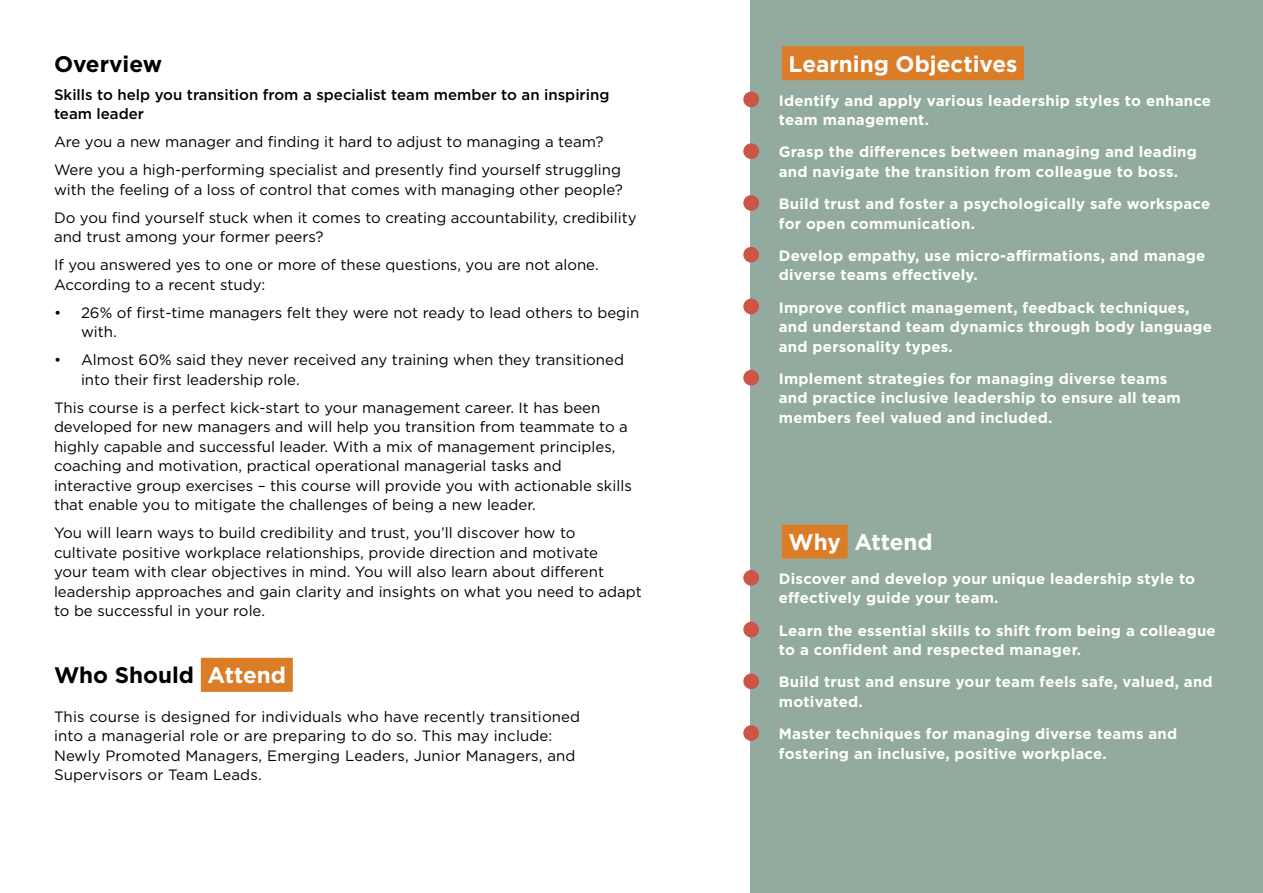
<style>
.page{position:relative;width:1263px;height:893px;background:#fff}
.page>*{position:absolute;margin:0;border:0;box-sizing:border-box;transform-origin:0 0}
.t1{font:700 22.5px "Gotham";color:#fff}
.t2{font:700 22.5px "Gotham";color:#000}
.t3{font:15px/19.5px "Gotham";color:#000}
.t4{font:700 15px/19.5px "Gotham";letter-spacing:.015em;color:#fff}
.t5{font:500 15px/19.5px "Gotham";color:#000}
.s1{color:#fff}
.s2{font-weight:400;font-size:60px;color:#cc5547}
</style>
<div class="page">
<div style="left:750px;top:0;width:513px;height:893px;background:#92ab9e"></div>
<div style="left:782px;top:46px;width:242px;height:34px;background:#db7c26"></div>
<div style="left:782px;top:525px;width:65px;height:34px;background:#db7c26"></div>
<div style="left:201px;top:658px;width:92px;height:34px;background:#db7c26"></div>
<h1 class="t2" style="left:54px;top:49px;width:110px">Overview</h1>
<p class="t5" style="left:54px;top:84px;width:557px">Skills to help you transition from a specialist team member to an inspiring team leader</p>
<p class="t3" style="left:54px;top:128px;width:568px;line-height:28px">Are you a new manager and finding it hard to adjust to managing a team?<br>Were you a high-performing specialist and presently find yourself struggling</p>
<p class="t3" style="left:54px;top:175px;width:584px;line-height:28px">with the feeling of a loss of control that comes with managing other people?<br>Do you find yourself stuck when it comes to creating accountability, credibility</p>
<p class="t3" style="left:54px;top:223px;width:546px;line-height:28px">and trust among your former peers?<br>If you answered yes to one or more of these questions, you are not alone.</p>
<p class="t3" style="left:54px;top:274px;width:213px">According to a recent study:</p>
<p class="t3" style="left:81px;top:302px;width:560px;text-indent:-27px">• 26% of first-time managers felt they were not ready to lead others to begin with.</p>
<p class="t3" style="left:81px;top:350px;width:544px;text-indent:-27px">• Almost 60% said they never received any training when they transitioned into their first leadership role.</p>
<p class="t3" style="left:54px;top:397px;width:579px">This course is a perfect kick-start to your management career. It has been developed for new managers and will help you transition from teammate to a highly capable and successful leader. With a mix of management principles, coaching and motivation, practical operational managerial tasks and interactive group exercises – this course will provide you with actionable skills that enable you to mitigate the challenges of being a new leader.</p>
<p class="t3" style="left:54px;top:523px;width:589px">You will learn ways to build credibility and trust, you’ll discover how to cultivate positive workplace relationships, provide direction and motivate<br>your team with clear objectives in mind. You will also learn about different leadership approaches and gain clarity and insights on what you need to adapt to be successful in your role.</p>
<h1 class="t2" style="left:54px;top:660px;width:234px">Who Should <span class="s1">Attend</span></h1>
<p class="t3" style="left:54px;top:706px;width:528px">This course is designed for individuals who have recently transitioned into a managerial role or are preparing to do so. This may include:<br>Newly Promoted Managers, Emerging Leaders, Junior Managers, and Supervisors or Team Leads.</p>
<h1 class="t1" style="left:789px;top:49px;width:230px">Learning Objectives</h1>
<p class="t4" style="left:779px;top:90px;width:434px;text-indent:-42px"><span class="s2">•</span> Identify and apply various leadership styles to enhance team management.</p>
<p class="t4" style="left:779px;top:142px;width:419px;text-indent:-42px"><span class="s2">•</span> Grasp the differences between managing and leading and navigate the transition from colleague to boss.</p>
<p class="t4" style="left:779px;top:194px;width:433px;text-indent:-42px"><span class="s2">•</span> Build trust and foster a psychologically safe workspace for open communication.</p>
<p class="t4" style="left:779px;top:246px;width:428px;text-indent:-42px"><span class="s2">•</span> Develop empathy, use micro-affirmations, and manage diverse teams effectively.</p>
<p class="t4" style="left:779px;top:297px;width:435px;text-indent:-42px"><span class="s2">•</span> Improve conflict management, feedback techniques, and understand team dynamics through body language and personality types.</p>
<p class="t4" style="left:779px;top:369px;width:403px;text-indent:-42px"><span class="s2">•</span> Implement strategies for managing diverse teams and practice inclusive leadership to ensure all team members feel valued and included.</p>
<h1 class="t1" style="left:789px;top:527px;width:146px">Why Attend</h1>
<p class="t4" style="left:779px;top:569px;width:418px;text-indent:-42px"><span class="s2">•</span> Discover and develop your unique leadership style to effectively guide your team.</p>
<p class="t4" style="left:779px;top:620px;width:438px;text-indent:-42px"><span class="s2">•</span> Learn the essential skills to shift from being a colleague to a confident and respected manager.</p>
<p class="t4" style="left:779px;top:672px;width:435px;text-indent:-42px"><span class="s2">•</span> Build trust and ensure your team feels safe, valued, and motivated.</p>
<p class="t4" style="left:779px;top:724px;width:400px;text-indent:-42px"><span class="s2">•</span> Master techniques for managing diverse teams and fostering an inclusive, positive workplace.</p>
</div>
